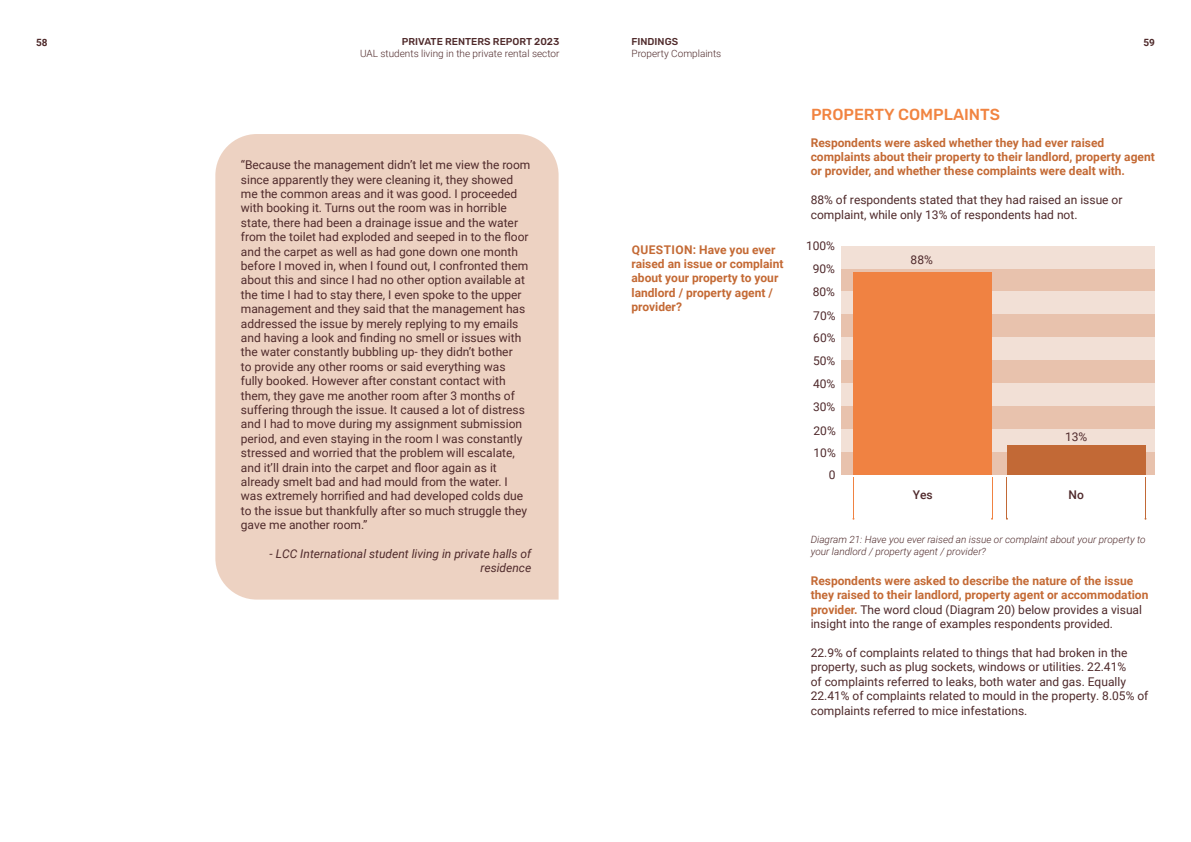
<style>
.page{position:relative;width:1191px;height:842px;background:#fff}
.page>*{position:absolute;margin:0;border:0;box-sizing:border-box;transform-origin:0 0}
.t1{font:500 16px "Rubik";color:#f18441}
.t2{font:12px/14.4px "Roboto";color:#4f2a2b}
.t3{font:700 12px/14.4px "Roboto";color:#c46a35}
.t4{font:italic 12px/14.4px "Roboto";color:#4f2a2b;text-align:right}
.t5{font:12px "Roboto";color:#4f292b}
.t6{font:500 12px "Roboto";color:#4f292b}
.t7{font:italic 300 10px/12px "Roboto";color:#4f2a2b}
.t8{font:300 10px "Roboto";color:#4f2a2b}
.t9{font:500 10px "Rubik";color:#4f2a2b}
.t10{font:700 10px "Roboto";color:#4f2a2b}
.s1{font-weight:400;color:#4f2a2b}
</style>
<div class="page">
<div style="left:215px;top:134px;width:343px;height:466px;background:#edd2c2"></div>
<div style="left:841px;top:452px;width:314px;height:23px;background:#e8c2ad"></div>
<div style="left:841px;top:429px;width:314px;height:23px;background:#f2e0d6"></div>
<div style="left:841px;top:406px;width:314px;height:23px;background:#e8c2ad"></div>
<div style="left:841px;top:383px;width:314px;height:23px;background:#f2e0d6"></div>
<div style="left:841px;top:360px;width:314px;height:23px;background:#e8c2ad"></div>
<div style="left:841px;top:337px;width:314px;height:23px;background:#f2e0d6"></div>
<div style="left:841px;top:314px;width:314px;height:23px;background:#e8c2ad"></div>
<div style="left:841px;top:291px;width:314px;height:23px;background:#f2e0d6"></div>
<div style="left:841px;top:268px;width:314px;height:23px;background:#e8c2ad"></div>
<div style="left:841px;top:246px;width:314px;height:22px;background:#f2e0d6"></div>
<div style="left:853px;top:272px;width:139px;height:202px;background:#f08242"></div>
<div style="left:1007px;top:445px;width:138px;height:30px;background:#c26936"></div>
<hr style="left:853px;top:478px;width:1px;height:41px;background:#f08242">
<hr style="left:992px;top:478px;width:1px;height:41px;background:#f08242">
<hr style="left:1006px;top:478px;width:1px;height:41px;background:#c26936">
<hr style="left:1145px;top:478px;width:1px;height:41px;background:#c26936">
<p class="t9" style="left:402px;top:36px;width:159px">PRIVATE RENTERS REPORT 2023</p>
<p class="t8" style="left:360px;top:47px;width:201px">UAL students living in the private rental sector</p>
<p class="t9" style="left:631px;top:36px;width:48px">FINDINGS</p>
<p class="t8" style="left:631px;top:47px;width:91px">Property Complaints</p>
<p class="t10" style="left:36px;top:36px;width:13px">58</p>
<p class="t10" style="left:1143px;top:36px;width:13px">59</p>
<p class="t2" style="left:241px;top:157px;width:291px">“Because the management didn’t let me view the room since apparently they were cleaning it, they showed me the common areas and it was good. I proceeded with booking it. Turns out the room was in horrible state, there had been a drainage issue and the water from the toilet had exploded and seeped in to the floor and the carpet as well as had gone down one month before I moved in, when I found out, I confronted them about this and since I had no other option available at the time I had to stay there, I even spoke to the upper management and they said that the management has addressed the issue by merely replying to my emails and having a look and finding no smell or issues with the water constantly bubbling up- they didn’t bother<br>to provide any other rooms or said everything was fully booked. However after constant contact with them, they gave me another room after 3 months of suffering through the issue. It caused a lot of distress and I had to move during my assignment submission period, and even staying in the room I was constantly stressed and worried that the problem will escalate, and it’ll drain into the carpet and floor again as it already smelt bad and had mould from the water. I was extremely horrified and had developed colds due to the issue but thankfully after so much struggle they gave me another room.”</p>
<p class="t4" style="left:269px;top:546px;width:263px">- LCC International student living in private halls of residence</p>
<p class="t3" style="left:631px;top:242px;width:153px">QUESTION: Have you ever raised an issue or complaint about your property to your landlord / property agent / provider?</p>
<p class="t1" style="left:811px;top:105px;width:190px">PROPERTY COMPLAINTS</p>
<p class="t3" style="left:810px;top:135px;width:345px">Respondents were asked whether they had ever raised complaints about their property to their landlord, property agent or provider, and whether these complaints were dealt with.</p>
<p class="t2" style="left:810px;top:192px;width:313px">88% of respondents stated that they had raised an issue or complaint, while only 13% of respondents had not.</p>
<p class="t5" style="left:910px;top:251px;width:24px">88%</p>
<p class="t5" style="left:806px;top:237px;width:31px">100%</p>
<p class="t5" style="left:812px;top:260px;width:24px">90%</p>
<p class="t5" style="left:812px;top:283px;width:24px">80%</p>
<p class="t5" style="left:813px;top:307px;width:24px">70%</p>
<p class="t5" style="left:813px;top:330px;width:24px">60%</p>
<p class="t5" style="left:813px;top:352px;width:24px">50%</p>
<p class="t5" style="left:813px;top:375px;width:24px">40%</p>
<p class="t5" style="left:813px;top:398px;width:24px">30%</p>
<p class="t5" style="left:813px;top:422px;width:24px">20%</p>
<p class="t5" style="left:813px;top:445px;width:24px">10%</p>
<p class="t5" style="left:829px;top:467px;width:8px">0</p>
<p class="t5" style="left:1065px;top:429px;width:24px">13%</p>
<p class="t6" style="left:912px;top:486px;width:21px">Yes</p>
<p class="t6" style="left:1068px;top:486px;width:17px">No</p>
<p class="t7" style="left:810px;top:533px;width:336px">Diagram 21: Have you ever raised an issue or complaint about your property to your landlord / property agent / provider?</p>
<p class="t3" style="left:810px;top:573px;width:339px">Respondents were asked to describe the nature of the issue they raised to their landlord, property agent or accommodation provider. <span class="s1">The word cloud (Diagram 20) below provides a visual insight into the range of examples respondents provided.</span></p>
<p class="t2" style="left:810px;top:645px;width:339px">22.9% of complaints related to things that had broken in the property, such as plug sockets, windows or utilities. 22.41%<br>of complaints referred to leaks, both water and gas. Equally 22.41% of complaints related to mould in the property. 8.05% of complaints referred to mice infestations.</p>
</div>
